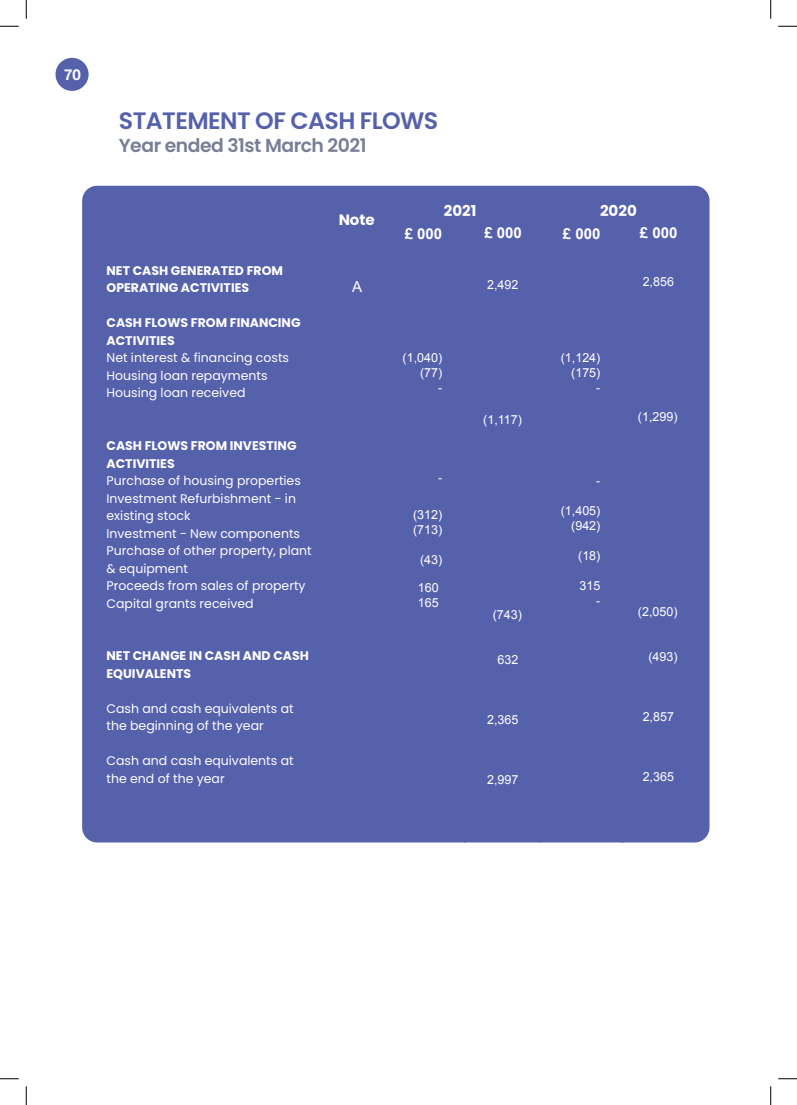
<style>
.page{position:relative;width:797px;height:1105px;background:#fff}
.page>*{position:absolute;margin:0;border:0;box-sizing:border-box;transform-origin:0 0}
.subtitle-1{font:600 23.75px "Poppins";letter-spacing:-.025em;color:#5661ac}
.subtitle-1-2{font:600 18.75px "Poppins";letter-spacing:-.025em;color:#777e95}
.t1{font:700 15px "Arial";color:#fff}
.t2{font:700 15px "Poppins";color:#fff}
.t3{font:700 15px "Helvetica Neue";color:#fff}
.t4{font:15px "Arial";color:#fff}
.t5{font:12.5px/17.5px "Poppins";color:#fff}
.t6{font:700 12.5px/17.5px "Poppins";color:#fff}
.t7{font:12.5px "Arial";color:#fff}
</style>
<div class="page">
<div style="left:82px;top:186px;width:627px;height:656px;background:#5661ac;border-radius:15px"></div>
<div style="left:55px;top:58px;width:34px;height:33px;background:#5661ac;border-radius:50%"></div>
<svg style="left:0;top:25px;width:19px;height:2px"></svg>
<svg style="left:778px;top:25px;width:19px;height:2px"></svg>
<svg style="left:0;top:1078px;width:19px;height:1px"></svg>
<svg style="left:778px;top:1078px;width:19px;height:1px"></svg>
<svg style="left:25px;top:0;width:2px;height:19px"></svg>
<svg style="left:25px;top:1086px;width:2px;height:19px"></svg>
<svg style="left:770px;top:0;width:1px;height:19px"></svg>
<svg style="left:770px;top:1086px;width:1px;height:19px"></svg>
<p class="t3" style="left:64px;top:63px;width:18px">70</p>
<p class="subtitle-1" style="left:119px;top:107px;width:321px">STATEMENT OF CASH FLOWS</p>
<p class="subtitle-1-2" style="left:119px;top:135px;width:249px">Year ended 31st March 2021</p>
<p class="t6" style="left:106px;top:262px;width:178px">NET CASH GENERATED FROM<br>OPERATING ACTIVITIES</p>
<p class="t6" style="left:106px;top:314px;width:195px">CASH FLOWS FROM FINANCING<br>ACTIVITIES</p>
<p class="t5" style="left:106px;top:349px;width:184px">Net interest &amp; financing costs</p>
<p class="t5" style="left:106px;top:367px;width:162px">Housing loan repayments</p>
<p class="t5" style="left:106px;top:384px;width:140px">Housing loan received</p>
<p class="t6" style="left:106px;top:437px;width:191px">CASH FLOWS FROM INVESTING<br>ACTIVITIES</p>
<p class="t5" style="left:106px;top:472px;width:196px">Purchase of housing properties</p>
<p class="t5" style="left:106px;top:489px;width:191px">Investment Refurbishment - in existing stock</p>
<p class="t5" style="left:106px;top:524px;width:195px">Investment - New components</p>
<p class="t5" style="left:106px;top:542px;width:207px">Purchase of other property, plant &amp; equipment</p>
<p class="t5" style="left:106px;top:577px;width:200px">Proceeds from sales of property</p>
<p class="t5" style="left:106px;top:594px;width:149px">Capital grants received</p>
<p class="t6" style="left:106px;top:647px;width:204px">NET CHANGE IN CASH AND CASH<br>EQUIVALENTS</p>
<p class="t5" style="left:106px;top:699px;width:189px">Cash and cash equivalents at the beginning of the year</p>
<p class="t5" style="left:106px;top:752px;width:189px">Cash and cash equivalents at the end of the year</p>
<p class="t2" style="left:339px;top:211px;width:38px">Note</p>
<p class="t4" style="left:352px;top:277px;width:12px">A</p>
<p class="t2" style="left:444px;top:202px;width:34px">2021</p>
<p class="t1" style="left:404px;top:224px;width:39px">£ 000</p>
<p class="t1" style="left:484px;top:223px;width:39px">£ 000</p>
<p class="t7" style="left:487px;top:276px;width:33px">2,492</p>
<p class="t7" style="left:402px;top:349px;width:41px">(1,040)</p>
<p class="t7" style="left:420px;top:364px;width:24px">(77)</p>
<p class="t7" style="left:438px;top:379px;width:6px">-</p>
<p class="t7" style="left:438px;top:469px;width:6px">-</p>
<p class="t7" style="left:413px;top:507px;width:31px">(312)</p>
<p class="t7" style="left:413px;top:522px;width:31px">(713)</p>
<p class="t7" style="left:420px;top:552px;width:24px">(43)</p>
<p class="t7" style="left:418px;top:579px;width:22px">160</p>
<p class="t7" style="left:418px;top:594px;width:22px">165</p>
<p class="t7" style="left:483px;top:411px;width:40px">(1,117)</p>
<p class="t7" style="left:493px;top:606px;width:31px">(743)</p>
<p class="t7" style="left:497px;top:651px;width:22px">632</p>
<p class="t7" style="left:487px;top:711px;width:33px">2,365</p>
<p class="t7" style="left:487px;top:771px;width:33px">2,997</p>
<p class="t2" style="left:600px;top:202px;width:38px">2020</p>
<p class="t1" style="left:563px;top:224px;width:39px">£ 000</p>
<p class="t7" style="left:561px;top:350px;width:41px">(1,124)</p>
<p class="t7" style="left:571px;top:365px;width:31px">(175)</p>
<p class="t7" style="left:596px;top:380px;width:6px">-</p>
<p class="t7" style="left:596px;top:472px;width:6px">-</p>
<p class="t7" style="left:561px;top:502px;width:41px">(1,405)</p>
<p class="t7" style="left:571px;top:517px;width:31px">(942)</p>
<p class="t7" style="left:578px;top:547px;width:24px">(18)</p>
<p class="t7" style="left:579px;top:577px;width:22px">315</p>
<p class="t7" style="left:596px;top:592px;width:6px">-</p>
<p class="t1" style="left:640px;top:223px;width:39px">£ 000</p>
<p class="t7" style="left:642px;top:274px;width:33px">2,856</p>
<p class="t7" style="left:638px;top:409px;width:41px">(1,299)</p>
<p class="t7" style="left:638px;top:604px;width:41px">(2,050)</p>
<p class="t7" style="left:648px;top:649px;width:31px">(493)</p>
<p class="t7" style="left:642px;top:709px;width:33px">2,857</p>
<p class="t7" style="left:642px;top:769px;width:33px">2,365</p>
</div>
